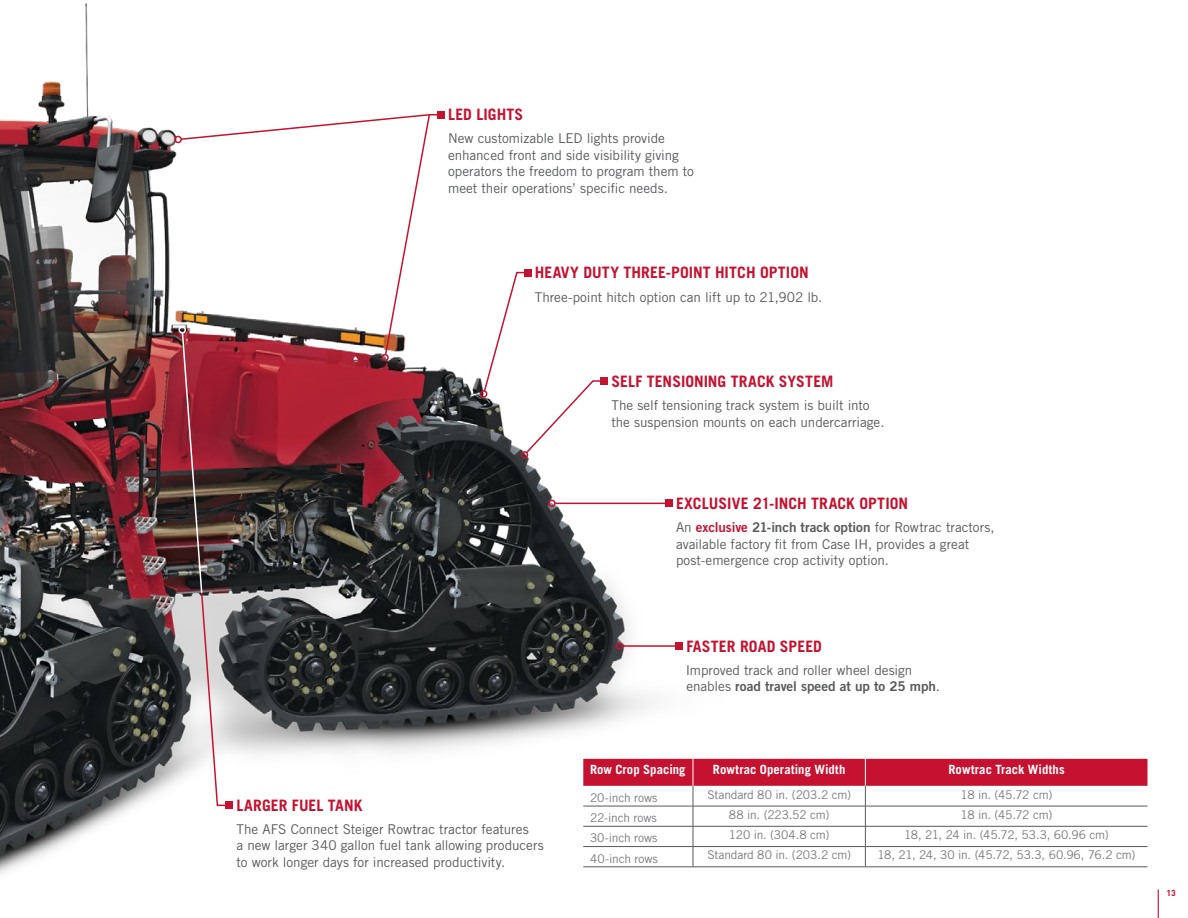
<style>
.page{position:relative;width:1188px;height:918px;background:#fff}
.page>*{position:absolute;margin:0;border:0;box-sizing:border-box;transform-origin:0 0}
.t1{font:700 15.75px "Trade Gothic LT Std";color:#c41230}
.t2{font:13.5px/16.5px "Trade Gothic LT Std";letter-spacing:-.005em;color:#58595b}
.t3{font:13.5px "Trade Gothic LT Std Bd 2";color:#58595b}
.t4{font:700 12.75px "Trade Gothic LT Std";letter-spacing:.005em;color:#fff}
.t5{font:12px "Trade Gothic LT Std";letter-spacing:-.01em;color:#797a7d}
.t6{font:700 8.7px "DINOT";color:#c41230}
.s1{font-family:"Trade Gothic LT Std Bd 2";color:#c41230}
.s2{font-family:"Trade Gothic LT Std Bd 2"}
.s3{font-family:"Trade Gothic LT Std"}
</style>
<div class="page">
<img style="left:0;top:3px;width:856px;height:871px">
<hr style="left:622px;top:645px;width:57px;height:2px;background:#c41230">
<div style="left:675px;top:642px;width:8px;height:8px;background:#c41230"></div>
<div style="left:616px;top:642px;width:7px;height:8px;border:2px solid #c41230;border-radius:50%"></div>
<div style="left:437px;top:111px;width:7px;height:7px;background:#c41230"></div>
<div style="left:174px;top:136px;width:8px;height:7px;border:2px solid #c41230;border-radius:50%"></div>
<hr style="left:583px;top:867px;width:110px;height:1px;background:#58595b">
<hr style="left:693px;top:867px;width:172px;height:1px;background:#58595b">
<hr style="left:865px;top:867px;width:282px;height:1px;background:#58595b">
<svg style="left:583px;top:759px;width:565px;height:108px"></svg>
<hr style="left:555px;top:503px;width:114px;height:1px;background:#c41230">
<div style="left:665px;top:500px;width:7px;height:7px;background:#c41230"></div>
<div style="left:548px;top:500px;width:8px;height:7px;border:2px solid #c41230;border-radius:50%"></div>
<div style="left:600px;top:377px;width:8px;height:8px;background:#c41230"></div>
<div style="left:521px;top:451px;width:7px;height:8px;border:2px solid #c41230;border-radius:50%"></div>
<svg style="left:483px;top:271px;width:123px;height:184px"></svg>
<div style="left:524px;top:269px;width:8px;height:7px;background:#c41230"></div>
<div style="left:480px;top:390px;width:7px;height:8px;border:2px solid #c41230;border-radius:50%"></div>
<div style="left:225px;top:802px;width:8px;height:7px;background:#c41230"></div>
<svg style="left:179px;top:113px;width:263px;height:694px"></svg>
<div style="left:179px;top:326px;width:7px;height:8px;border:2px solid #fff;border-radius:50%"></div>
<svg style="left:1158px;top:890px;width:1px;height:28px"></svg>
<p class="t1" style="left:448px;top:105px;width:77px">LED LIGHTS</p>
<p class="t2" style="left:448px;top:130px;width:247px">New customizable LED lights provide enhanced front and side visibility giving operators the freedom to program them to meet their operations’ specific needs.</p>
<p class="t1" style="left:535px;top:263px;width:275px">HEAVY DUTY THREE-POINT HITCH OPTION</p>
<p class="t2" style="left:535px;top:288px;width:289px">Three-point hitch option can lift up to 21,902 lb.</p>
<p class="t1" style="left:612px;top:372px;width:223px">SELF TENSIONING TRACK SYSTEM</p>
<p class="t2" style="left:612px;top:397px;width:274px">The self tensioning track system is built into the suspension mounts on each undercarriage.</p>
<p class="t1" style="left:676px;top:494px;width:234px">EXCLUSIVE 21-INCH TRACK OPTION</p>
<p class="t2" style="left:676px;top:519px;width:320px">An <span class="s1">exclusive</span> <span class="s2">21-inch track option</span> for Rowtrac tractors, available factory fit from Case IH, provides a great post-emergence crop activity option.</p>
<p class="t1" style="left:237px;top:795px;width:128px">LARGER FUEL TANK</p>
<p class="t2" style="left:237px;top:821px;width:309px">The AFS Connect Steiger Rowtrac tractor features<br>a new larger 340 gallon fuel tank allowing producers to work longer days for increased productivity.</p>
<p class="t1" style="left:686px;top:636px;width:137px">FASTER ROAD SPEED</p>
<p class="t2" style="left:686px;top:662px;width:228px">Improved track and roller wheel design</p>
<p class="t3" style="left:686px;top:678px;width:255px"><span class="s3">enables</span> road travel speed at up to 25 mph<span class="s3">.</span></p>
<p class="t4" style="left:590px;top:762px;width:97px">Row Crop Spacing</p>
<p class="t4" style="left:713px;top:762px;width:134px">Rowtrac Operating Width</p>
<p class="t4" style="left:948px;top:762px;width:118px">Rowtrac Track Widths</p>
<p class="t5" style="left:590px;top:790px;width:69px">20-inch rows</p>
<p class="t5" style="left:707px;top:788px;width:145px">Standard 80 in. (203.2 cm)</p>
<p class="t5" style="left:961px;top:788px;width:93px">18 in. (45.72 cm)</p>
<p class="t5" style="left:590px;top:811px;width:68px">22-inch rows</p>
<p class="t5" style="left:729px;top:807px;width:102px">88 in. (223.52 cm)</p>
<p class="t5" style="left:961px;top:807px;width:93px">18 in. (45.72 cm)</p>
<p class="t5" style="left:590px;top:831px;width:69px">30-inch rows</p>
<p class="t5" style="left:729px;top:828px;width:102px">120 in. (304.8 cm)</p>
<p class="t5" style="left:904px;top:828px;width:206px">18, 21, 24 in. (45.72, 53.3, 60.96 cm)</p>
<p class="t5" style="left:590px;top:851px;width:69px">40-inch rows</p>
<p class="t5" style="left:707px;top:848px;width:145px">Standard 80 in. (203.2 cm)</p>
<p class="t5" style="left:877px;top:848px;width:259px">18, 21, 24, 30 in. (45.72, 53.3, 60.96, 76.2 cm)</p>
<p class="t6" style="left:1167px;top:887px;width:11px">13</p>
</div>
